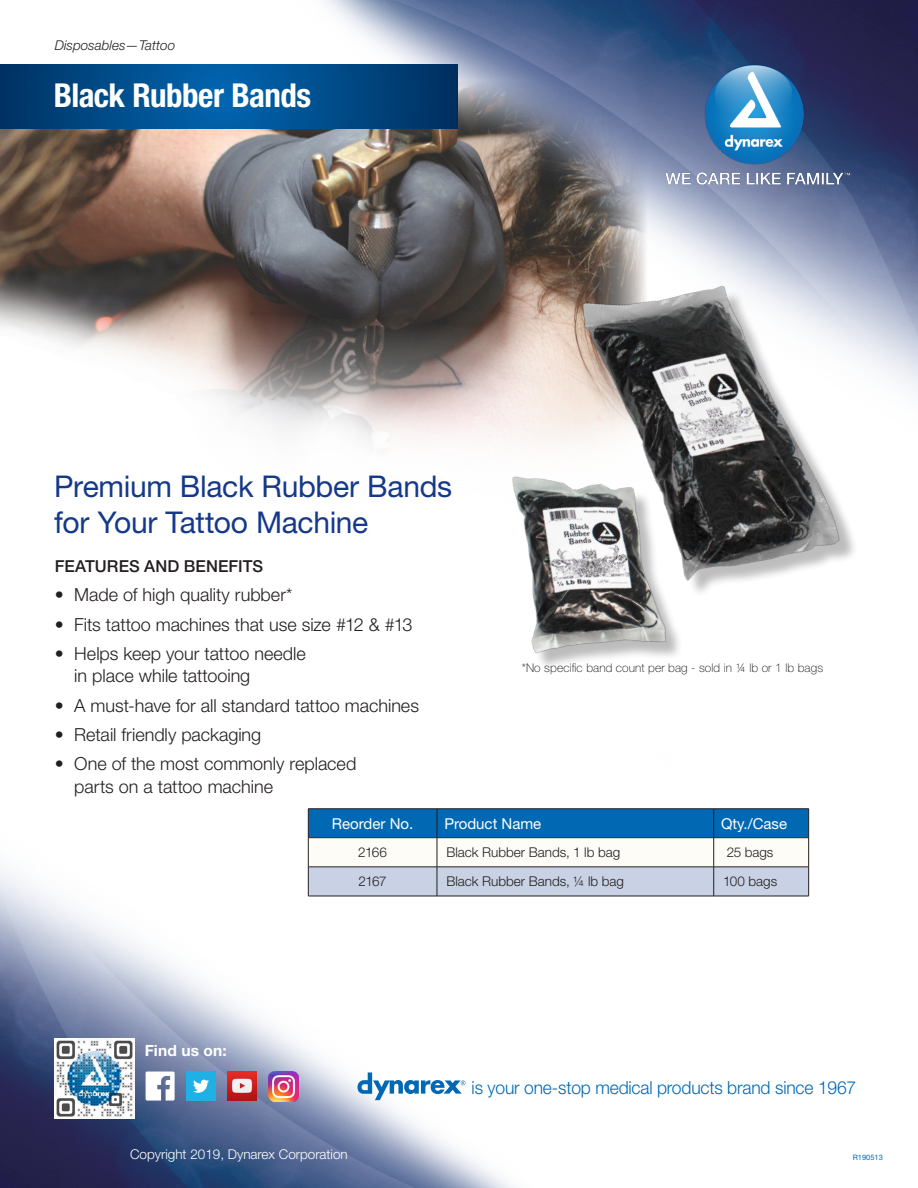
<style>
.page{position:relative;width:918px;height:1188px;background:#fff}
.page>*{position:absolute;margin:0;border:0;box-sizing:border-box;transform-origin:0 0}
.t1{font:700 condensed 33px "Helvetica Neue LT Std";letter-spacing:-.015em;color:#fff}
.Headline{font:30px/36px "Helvetica Neue LT Std";letter-spacing:-.01em;color:#15398a}
.t2{font:300 18px/22.5px "Helvetica Neue LT Std";color:#231f20}
.t3{font:300 18px "Helvetica Neue LT Std";letter-spacing:-.01em;color:#0168b3}
.Features_Benefits{font:500 16.5px "Helvetica Neue LT Std";letter-spacing:.005em;color:#231f20}
.t4{font:700 15.45px "Helvetica Neue LT Std";letter-spacing:.015em;color:#fff}
.Table_Head{font:15px "Helvetica Neue LT Std";color:#fff}
.Table_Text{font:300 13.5px "Helvetica Neue LT Std";color:#231f20}
.Copyright{font:300 13.5px "Helvetica Neue LT Std";color:#fff}
.Header__Category{font:italic 300 13.5px "Helvetica Neue LT Std";color:#231f20}
.Product_REORDER_numb{font:100 12px "Helvetica Neue LT Std";letter-spacing:.01em;color:#060807}
.t5{font:7.5px "Helvetica Neue LT Std";color:#0168b3}
</style>
<div class="page">
<img style="left:0;top:0;width:918px;height:1188px">
<div style="left:186px;top:1072px;width:30px;height:29px;background:#1fb0e6"></div>
<svg style="left:193px;top:1080px;width:16px;height:13px"></svg>
<img style="left:228px;top:1072px;width:29px;height:29px">
<img style="left:54px;top:1038px;width:81px;height:81px">
<svg style="left:146px;top:1072px;width:29px;height:29px"></svg>
<img style="left:269px;top:1071px;width:30px;height:30px">
<img style="left:661px;top:59px;width:195px;height:132px">
<svg style="left:0;top:64px;width:458px;height:64px;background:#004a87"></svg>
<svg style="left:357px;top:1072px;width:108px;height:28px"></svg>
<hr style="left:308px;top:896px;width:129px;height:1px;background:#231f20">
<hr style="left:437px;top:896px;width:277px;height:1px;background:#231f20">
<hr style="left:714px;top:896px;width:95px;height:1px;background:#231f20">
<svg style="left:308px;top:809px;width:501px;height:87px"></svg>
<hr style="left:308px;top:837px;width:129px;height:1px;background:#231f20">
<hr style="left:437px;top:837px;width:277px;height:1px;background:#231f20">
<hr style="left:714px;top:837px;width:95px;height:1px;background:#231f20">
<p class="Header__Category" style="left:55px;top:37px;width:122px">Disposables—Tattoo</p>
<p class="t1" style="left:54px;top:75px;width:259px">Black Rubber Bands</p>
<p class="Headline" style="left:54px;top:468px;width:399px">Premium Black Rubber Bands for Your Tattoo Machine</p>
<p class="Features_Benefits" style="left:55px;top:556px;width:210px">FEATURES AND BENEFITS</p>
<p class="t2" style="left:55px;top:583px;width:239px">• Made of high quality rubber*</p>
<p class="t2" style="left:55px;top:613px;width:359px">• Fits tattoo machines that use size #12 &amp; #13</p>
<p class="t2" style="left:74px;top:642px;width:233px;text-indent:-20px">• Helps keep your tattoo needle in place while tattooing</p>
<p class="t2" style="left:55px;top:694px;width:366px">• A must-have for all standard tattoo machines</p>
<p class="t2" style="left:55px;top:723px;width:208px">• Retail friendly packaging</p>
<p class="t2" style="left:74px;top:752px;width:284px;text-indent:-20px">• One of the most commonly replaced parts on a tattoo machine</p>
<p class="Product_REORDER_numb" style="left:522px;top:661px;width:303px">*No specific band count per bag - sold in 1/4 lb or 1 lb bags</p>
<p class="t4" style="left:145px;top:1041px;width:84px">Find us on:</p>
<p class="Table_Head" style="left:332px;top:814px;width:83px">Reorder No.</p>
<p class="Table_Head" style="left:444px;top:814px;width:98px">Product Name</p>
<p class="Table_Head" style="left:721px;top:814px;width:68px">Qty./Case</p>
<p class="Table_Text" style="left:358px;top:844px;width:30px">2166</p>
<p class="Table_Text" style="left:446px;top:844px;width:175px">Black Rubber Bands, 1 lb bag</p>
<p class="Table_Text" style="left:727px;top:844px;width:48px">25 bags</p>
<p class="Table_Text" style="left:359px;top:873px;width:30px">2167</p>
<p class="Table_Text" style="left:446px;top:873px;width:179px">Black Rubber Bands, 1/4 lb bag</p>
<p class="Table_Text" style="left:723px;top:873px;width:56px">100 bags</p>
<p class="t3" style="left:472px;top:1076px;width:386px">is your one-stop medical products brand since 1967</p>
<p class="Copyright" style="left:130px;top:1146px;width:219px">Copyright 2019, Dynarex Corporation</p>
<p class="t5" style="left:853px;top:1152px;width:32px">R190513</p>
</div>
